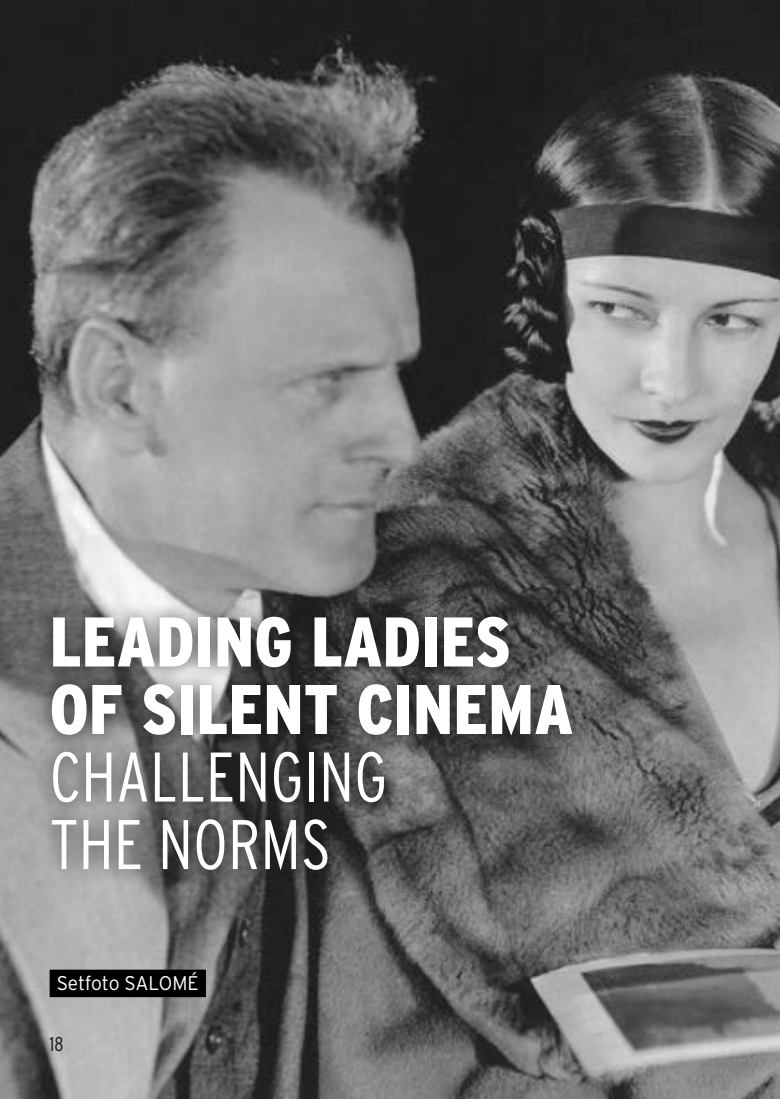
<style>
.page{position:relative;width:780px;height:1099px;background:#fff}
.page>*{position:absolute;margin:0;border:0;box-sizing:border-box;transform-origin:0 0}
.t1{font:900 70px "Interstate Condensed";color:#fff}
.t2{font:300 70px "Interstate Condensed";letter-spacing:.005em;color:#fff}
.t3{font:300 20px "Interstate Condensed";color:#151616}
.BU{font:300 19.75px "Interstate";letter-spacing:-.01em;color:#fff}
</style>
<div class="page">
<img style="left:0;top:0;width:780px;height:1098px">
<div style="left:34px;top:600px;width:554px;height:287px;background:#151616;opacity:.75"></div>
<div style="left:50px;top:969px;width:156px;height:28px;background:#000"></div>
<p class="t1" style="left:50px;top:603px;width:462px">LEADING LADIES</p>
<p class="t1" style="left:50px;top:670px;width:525px">OF SILENT CINEMA</p>
<p class="t2" style="left:50px;top:737px;width:339px">CHALLENGING</p>
<p class="t2" style="left:50px;top:805px;width:283px">THE NORMS</p>
<p class="BU" style="left:57px;top:972px;width:144px">Setfoto SALOMÉ</p>
<p class="t3" style="left:50px;top:1032px;width:15px">18</p>
</div>
